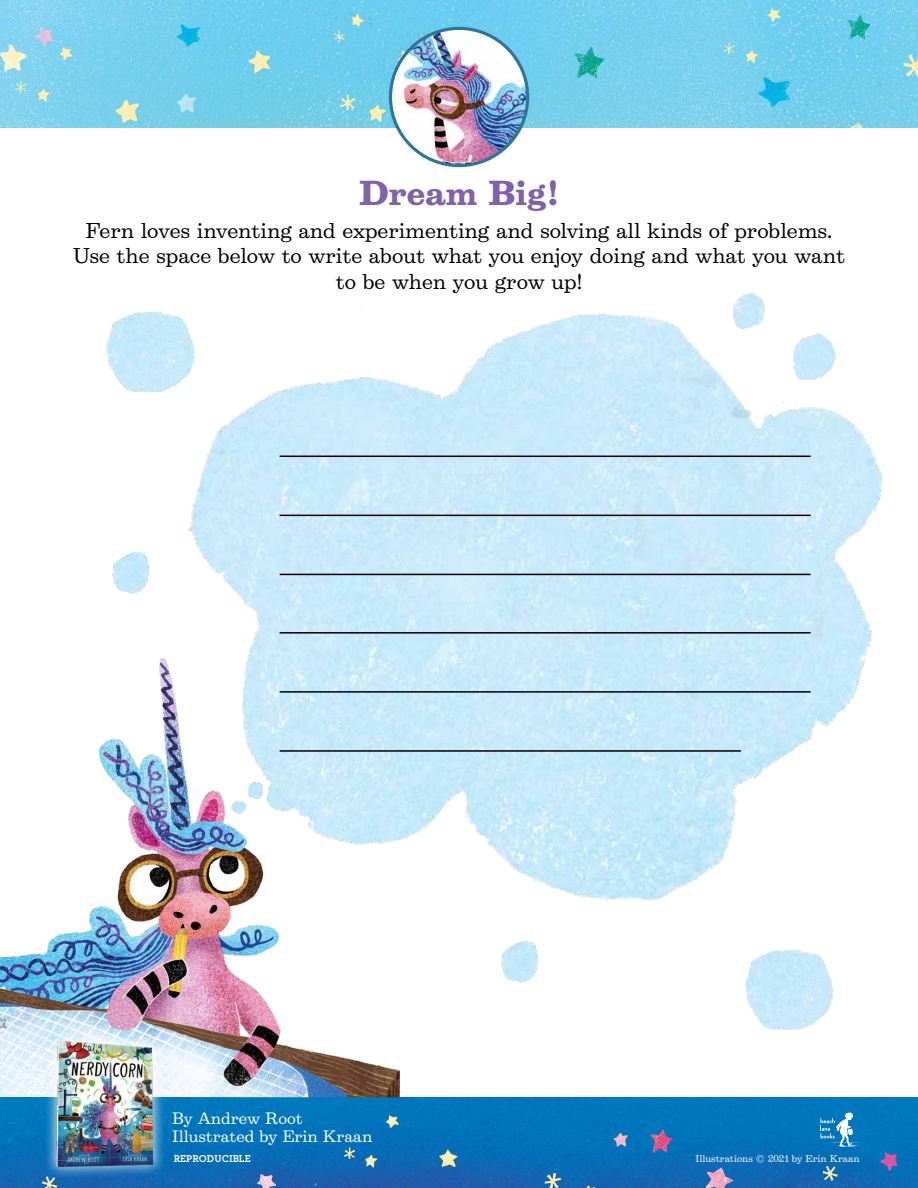
<style>
.page{position:relative;width:918px;height:1188px;background:#fff}
.page>*{position:absolute;margin:0;border:0;box-sizing:border-box;transform-origin:0 0}
.t1{font:700 31.5px "Belizio";color:#8162aa}
.t2{font:19.5px/25.5px "Belizio";color:#000;text-align:center}
.t3{font:15px/18px "Belizio";color:#fff}
.t4{font:700 10.5px "Archer";color:#fff}
.t5{font:9px "Belizio";color:#fff}
</style>
<div class="page">
<img style="left:0;top:1097px;width:918px;height:91px">
<img style="left:0;top:0;width:918px;height:127px">
<svg style="left:820px;top:1112px;width:39px;height:35px"></svg>
<img style="left:0;top:738px;width:400px;height:359px">
<img style="left:149px;top:306px;width:734px;height:617px">
<img style="left:106px;top:306px;width:98px;height:96px">
<img style="left:745px;top:949px;width:89px;height:81px">
<img style="left:112px;top:547px;width:44px;height:56px">
<img style="left:501px;top:940px;width:38px;height:43px">
<img style="left:719px;top:292px;width:121px;height:119px">
<img style="left:390px;top:28px;width:138px;height:138px;border-radius:69px">
<div style="left:389px;top:27px;width:140px;height:140px;border:3px solid #2e759c;border-radius:50%"></div>
<hr style="left:280px;top:456px;width:531px;height:1px;background:#000">
<hr style="left:280px;top:515px;width:531px;height:1px;background:#000">
<hr style="left:280px;top:574px;width:531px;height:1px;background:#000">
<hr style="left:280px;top:632px;width:531px;height:2px;background:#000">
<hr style="left:280px;top:691px;width:531px;height:2px;background:#000">
<hr style="left:280px;top:750px;width:461px;height:2px;background:#000">
<div style="left:43px;top:1029px;width:123px;height:150px;background:#fff;opacity:.75"></div>
<img style="left:51px;top:1034px;width:109px;height:138px">
<h1 class="t1" style="left:359px;top:175px;width:201px">Dream Big!</h1>
<p class="t2" style="left:73px;top:218px;width:774px">Fern loves inventing and experimenting and solving all kinds of problems.<br>Use the space below to write about what you enjoy doing and what you want to be when you grow up!</p>
<p class="t3" style="left:172px;top:1110px;width:202px">By Andrew Root<br>Illustrated by Erin Kraan</p>
<p class="t4" style="left:174px;top:1151px;width:79px">REPRODUCIBLE</p>
<p class="t5" style="left:696px;top:1153px;width:166px">Illustrations © 2021 by Erin Kraan</p>
</div>
